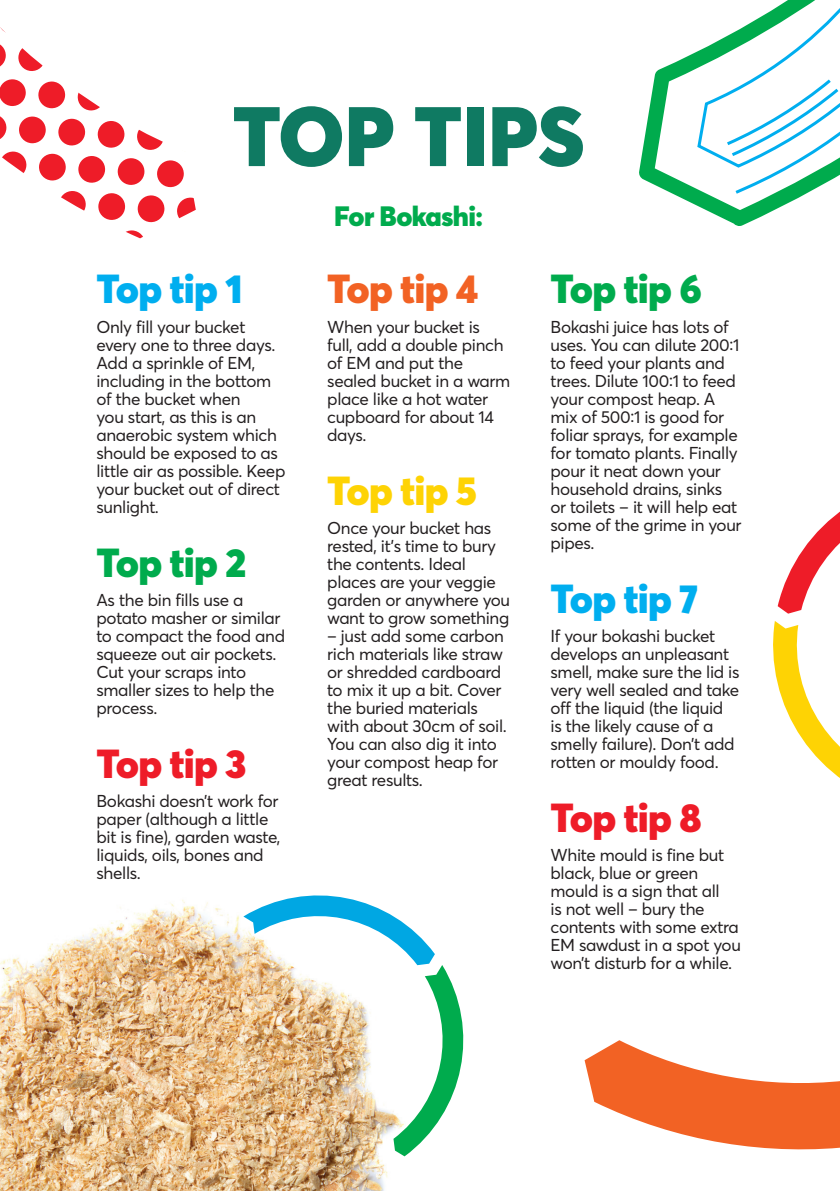
<style>
.page{position:relative;width:840px;height:1191px;background:#fff}
.page>*{position:absolute;margin:0;border:0;box-sizing:border-box;transform-origin:0 0}
.t1{font:900 83px "Averta";color:#0f7a62}
.Body{font:900 40px "Averta";letter-spacing:-.025em;color:#00aeef}
.Body-2{font:900 40px "Averta";letter-spacing:-.025em;color:#00ab4d}
.Body-3{font:900 40px "Averta";letter-spacing:-.025em;color:#ee1c28}
.Body-4{font:900 40px "Averta";letter-spacing:-.025em;color:#f26224}
.Body-5{font:900 40px "Averta";letter-spacing:-.025em;color:#fed304}
.Body-6{font:900 27.6px "Averta";letter-spacing:-.02em;color:#00ab4d}
.Body-7{font:17px/18px "Averta";letter-spacing:-.02em;color:#231f20}
</style>
<div class="page">
<img style="left:0;top:900px;width:405px;height:291px">
<svg style="left:639px;top:52px;width:163px;height:174px"></svg>
<svg style="left:695px;top:0;width:144px;height:196px"></svg>
<svg style="left:18px;top:44px;width:27px;height:27px"></svg>
<svg style="left:0;top:44px;width:6px;height:23px"></svg>
<svg style="left:77px;top:83px;width:28px;height:28px"></svg>
<div style="left:38px;top:81px;width:27px;height:28px;background:#ee1c28;border-radius:50%"></div>
<svg style="left:0;top:79px;width:26px;height:27px"></svg>
<svg style="left:137px;top:123px;width:27px;height:27px"></svg>
<div style="left:97px;top:121px;width:28px;height:27px;background:#ee1c28;border-radius:50%"></div>
<div style="left:58px;top:118px;width:27px;height:28px;background:#ee1c28;border-radius:50%"></div>
<div style="left:19px;top:116px;width:27px;height:28px;background:#ee1c28;border-radius:50%"></div>
<svg style="left:0;top:116px;width:7px;height:23px"></svg>
<div style="left:157px;top:160px;width:27px;height:27px;background:#ee1c28;border-radius:50%"></div>
<div style="left:117px;top:158px;width:28px;height:27px;background:#ee1c28;border-radius:50%"></div>
<div style="left:78px;top:156px;width:27px;height:27px;background:#ee1c28;border-radius:50%"></div>
<div style="left:39px;top:153px;width:27px;height:28px;background:#ee1c28;border-radius:50%"></div>
<svg style="left:0;top:151px;width:27px;height:28px"></svg>
<svg style="left:177px;top:197px;width:19px;height:22px"></svg>
<div style="left:137px;top:195px;width:28px;height:27px;background:#ee1c28;border-radius:50%"></div>
<div style="left:98px;top:193px;width:27px;height:27px;background:#ee1c28;border-radius:50%"></div>
<svg style="left:59px;top:191px;width:27px;height:27px"></svg>
<svg style="left:125px;top:230px;width:18px;height:8px"></svg>
<img style="left:243px;top:895px;width:221px;height:261px">
<svg style="left:777px;top:512px;width:62px;height:101px"></svg>
<svg style="left:773px;top:621px;width:66px;height:157px"></svg>
<svg style="left:584px;top:1040px;width:255px;height:110px;fill:#f26224"></svg>
<p class="t1" style="left:232px;top:78px;width:353px">TOP TIPS</p>
<p class="Body-6" style="left:334px;top:197px;width:150px">For Bokashi:</p>
<p class="Body" style="left:96px;top:261px;width:148px">Top tip 1</p>
<p class="Body-7" style="left:96px;top:317px;width:190px">Only fill your bucket every one to three days.<br>Add a sprinkle of EM, including in the bottom of the bucket when<br>you start, as this is an anaerobic system which should be exposed to as little air as possible. Keep your bucket out of direct sunlight.</p>
<p class="Body-2" style="left:96px;top:534px;width:151px">Top tip 2</p>
<p class="Body-7" style="left:96px;top:590px;width:190px">As the bin fills use a potato masher or similar to compact the food and squeeze out air pockets.<br>Cut your scraps into smaller sizes to help the process.</p>
<p class="Body-3" style="left:96px;top:735px;width:151px">Top tip 3</p>
<p class="Body-7" style="left:96px;top:791px;width:185px">Bokashi doesn’t work for paper (although a little bit is fine), garden waste, liquids, oils, bones and shells.</p>
<p class="Body-4" style="left:327px;top:261px;width:153px">Top tip 4</p>
<p class="Body-7" style="left:327px;top:317px;width:184px">When your bucket is<br>full, add a double pinch of EM and put the sealed bucket in a warm place like a hot water cupboard for about 14 days.</p>
<p class="Body-5" style="left:327px;top:462px;width:151px">Top tip 5</p>
<p class="Body-7" style="left:327px;top:518px;width:184px">Once your bucket has rested, it’s time to bury the contents. Ideal places are your veggie garden or anywhere you want to grow something</p>
<p class="Body-7" style="left:327px;top:626px;width:181px">– just add some carbon rich materials like straw or shredded cardboard to mix it up a bit. Cover the buried materials with about 30cm of soil.<br>You can also dig it into your compost heap for great results.</p>
<p class="Body-2" style="left:550px;top:261px;width:153px">Top tip 6</p>
<p class="Body-7" style="left:550px;top:317px;width:192px">Bokashi juice has lots of uses. You can dilute 200:1 to feed your plants and trees. Dilute 100:1 to feed your compost heap. A mix of 500:1 is good for foliar sprays, for example for tomato plants. Finally pour it neat down your household drains, sinks or toilets – it will help eat some of the grime in your pipes.</p>
<p class="Body" style="left:550px;top:570px;width:149px">Top tip 7</p>
<p class="Body-7" style="left:550px;top:626px;width:190px">If your bokashi bucket develops an unpleasant smell, make sure the lid is very well sealed and take off the liquid (the liquid<br>is the likely cause of a smelly failure). Don’t add rotten or mouldy food.</p>
<p class="Body-3" style="left:550px;top:789px;width:153px">Top tip 8</p>
<p class="Body-7" style="left:550px;top:845px;width:192px">White mould is fine but black, blue or green mould is a sign that all<br>is not well – bury the contents with some extra<br>EM sawdust in a spot you won’t disturb for a while.</p>
</div>
